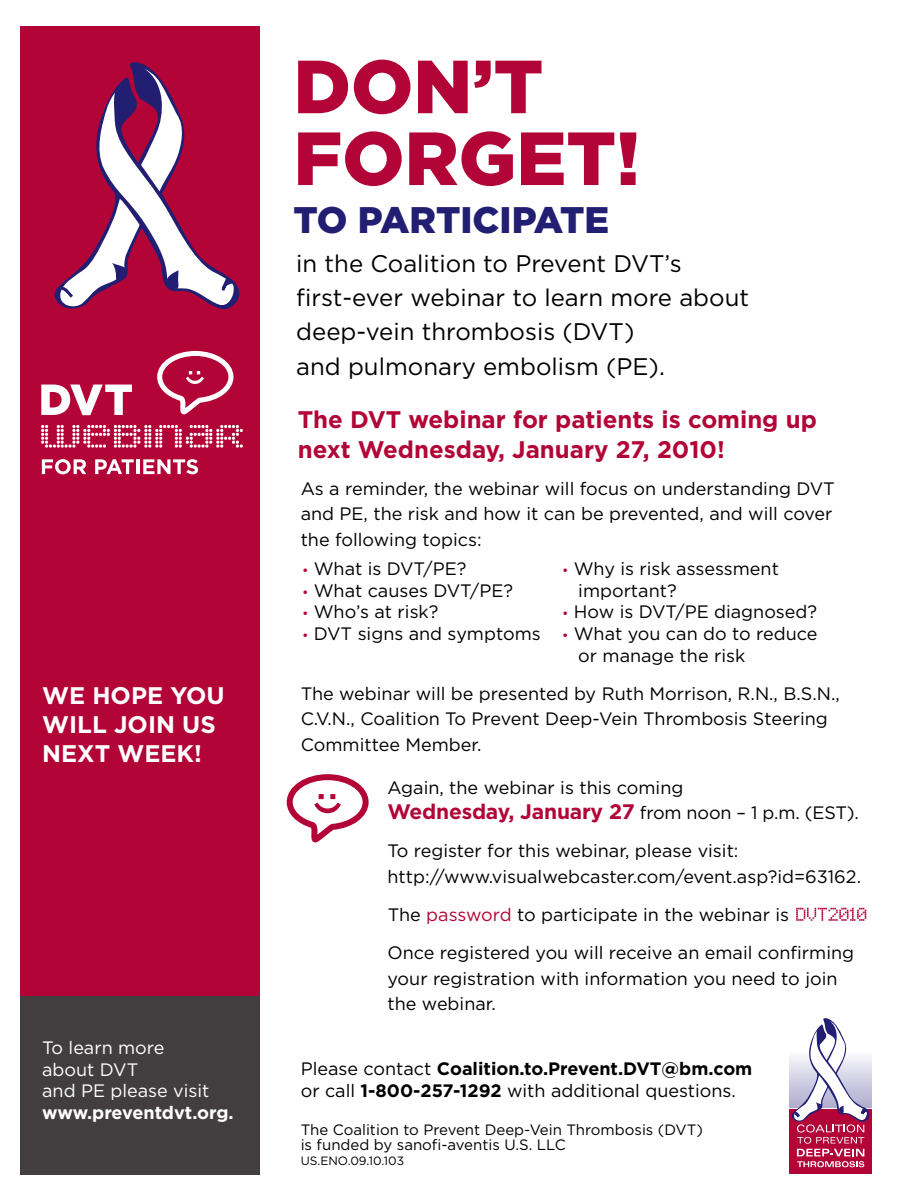
<style>
.page{position:relative;width:900px;height:1200px;background:#fff}
.page>*{position:absolute;margin:0;border:0;box-sizing:border-box;transform-origin:0 0}
.t1{font:900 75.15px/71.8px "Gotham";color:#b30437}
.t2{font:900 37.05px "Gotham";color:#221e72}
.t3{font:24px/34.2px "Gotham";color:#000}
.t4{font:700 24px/30px "Gotham";color:#b30437}
.t5{font:700 24px/28.8px "Gotham";color:#fff}
.t6{font:18px/25.5px "Gotham";color:#000}
.t7{font:700 18px/21.6px "Gotham";color:#000}
.t8{font:18px/21.6px "Gotham";color:#fff}
.t9{font:700 18px "Gotham";letter-spacing:-.01em;color:#fff}
.t10{font:15px/15px "Gotham";color:#000}
.t11{font:12px "Gotham";color:#000}
.s1{font-size:13.5px;color:#b30437}
.s2{font-weight:700;font-size:21px;color:#b30437}
.s3{color:#b30437}
.s4{font-weight:400}
</style>
<div class="page">
<div style="left:789px;top:1110px;width:83px;height:64px;background:#b30437"></div>
<svg style="left:789px;top:1018px;width:83px;height:149px"></svg>
<div style="left:20px;top:26px;width:240px;height:1149px;background:#b30437"></div>
<div style="left:20px;top:996px;width:240px;height:179px;background:#423e3f"></div>
<svg style="left:58px;top:68px;width:180px;height:242px"></svg>
<svg style="left:41px;top:385px;width:91px;height:30px"></svg>
<svg style="left:42px;top:459px;width:44px;height:15px"></svg>
<svg style="left:95px;top:459px;width:39px;height:15px"></svg>
<hr style="left:136px;top:459px;width:4px;height:15px;background:#fff">
<svg style="left:143px;top:459px;width:55px;height:15px"></svg>
<svg style="left:41px;top:425px;width:202px;height:23px"></svg>
<svg style="left:157px;top:351px;width:77px;height:64px"></svg>
<svg style="left:286px;top:774px;width:83px;height:69px"></svg>
<svg style="left:796px;top:908px;width:70px;height:13px"></svg>
<h3 class="t5" style="left:42px;top:681px;width:184px">WE HOPE YOU<br>WILL JOIN US<br>NEXT WEEK!</h3>
<p class="t8" style="left:42px;top:1037px;width:169px">To learn more about DVT<br>and PE please visit</p>
<p class="t9" style="left:42px;top:1101px;width:193px">www.preventdvt.org.</p>
<h1 class="t1" style="left:294px;top:50px;width:348px">DON’T<br>FORGET!</h1>
<h2 class="t2" style="left:294px;top:197px;width:317px">TO PARTICIPATE</h2>
<h3 class="t3" style="left:296px;top:246px;width:454px">in the Coalition to Prevent DVT’s first-ever webinar to learn more about deep-vein thrombosis (DVT)<br>and pulmonary embolism (PE).</h3>
<h3 class="t4" style="left:298px;top:405px;width:521px">The DVT webinar for patients is coming up next Wednesday, January 27, 2010!</h3>
<p class="t6" style="left:301px;top:475px;width:536px">As a reminder, the webinar will focus on understanding DVT and PE, the risk and how it can be prevented, and will cover the following topics:</p>
<p class="t6" style="left:302px;top:556px;width:166px"><span class="s1">•</span> What is DVT/PE?</p>
<p class="t6" style="left:302px;top:578px;width:213px"><span class="s1">•</span> What causes DVT/PE?</p>
<p class="t6" style="left:302px;top:599px;width:138px"><span class="s1">•</span> Who’s at risk?</p>
<p class="t6" style="left:302px;top:621px;width:240px"><span class="s1">•</span> DVT signs and symptoms</p>
<p class="t6" style="left:578px;top:558px;width:202px;line-height:21.6px;text-indent:-16px"><span class="s1">•</span> Why is risk assessment important?</p>
<p class="t6" style="left:562px;top:599px;width:257px"><span class="s1">•</span> How is DVT/PE diagnosed?</p>
<p class="t6" style="left:578px;top:623px;width:241px;line-height:21.6px;text-indent:-16px"><span class="s1">•</span> What you can do to reduce or manage the risk</p>
<p class="t6" style="left:301px;top:681px;width:541px">The webinar will be presented by Ruth Morrison, R.N., B.S.N.,<br>C.V.N., Coalition To Prevent Deep-Vein Thrombosis Steering<br>Committee Member.</p>
<p class="t6" style="left:388px;top:774px;width:473px">Again, the webinar is this coming<br><span class="s2">Wednesday, January 27</span> from noon – 1 p.m. (EST).</p>
<p class="t6" style="left:388px;top:838px;width:475px">To register for this webinar, please visit: http://www.visualwebcaster.com/event.asp?id=63162.</p>
<p class="t6" style="left:388px;top:901px;width:403px">The <span class="s3">password</span> to participate in the webinar is</p>
<p class="t6" style="left:388px;top:940px;width:468px">Once registered you will receive an email confirming your registration with information you need to join the webinar.</p>
<p class="t7" style="left:301px;top:1058px;width:453px"><span class="s4">Please contact</span> Coalition.to.Prevent.DVT@bm.com <span class="s4">or call</span> 1-800-257-1292 <span class="s4">with additional questions.</span></p>
<p class="t10" style="left:301px;top:1122px;width:404px">The Coalition to Prevent Deep-Vein Thrombosis (DVT) is funded by sanofi-aventis U.S. LLC</p>
<p class="t11" style="left:301px;top:1153px;width:105px">US.ENO.09.10.103</p>
</div>
